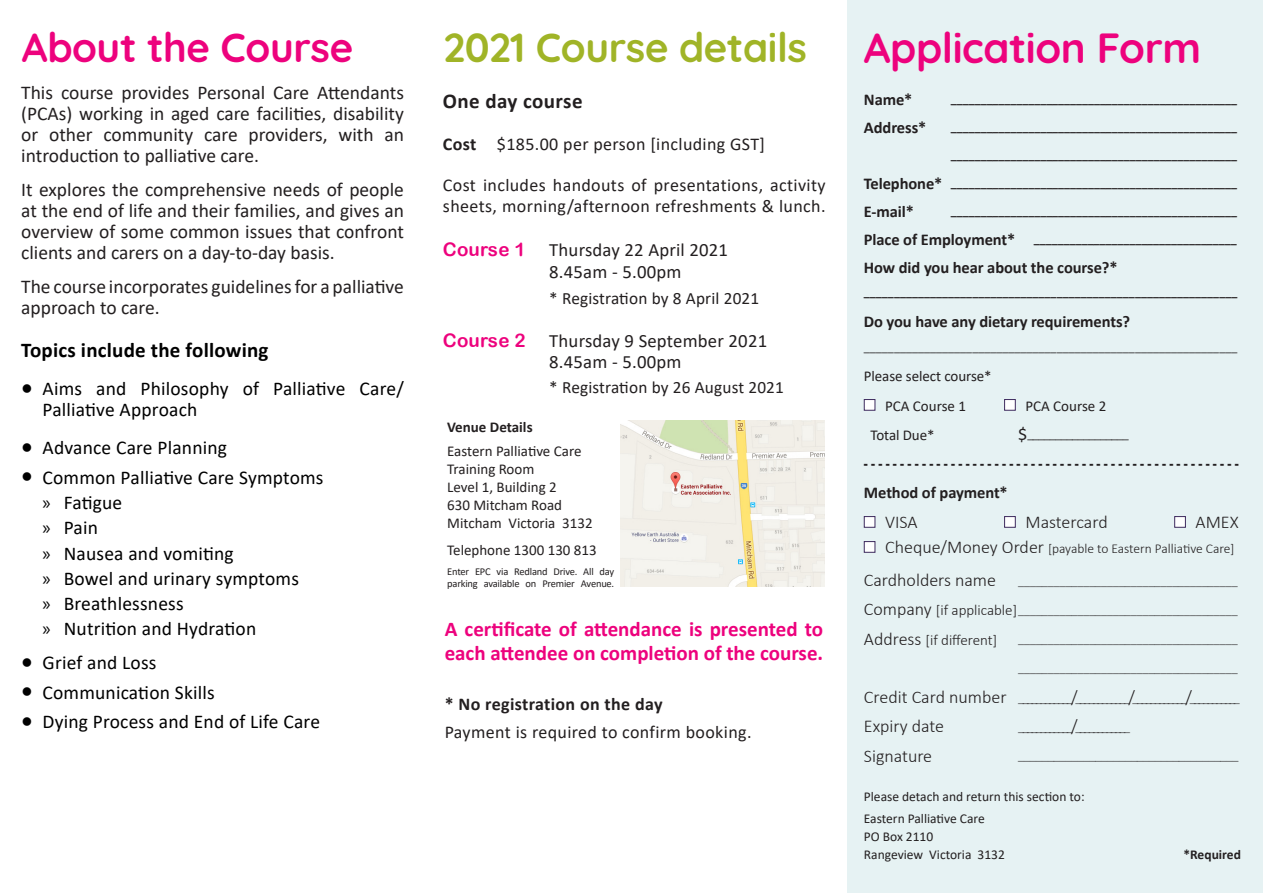
<style>
.page{position:relative;width:1263px;height:893px;background:#fff}
.page>*{position:absolute;margin:0;border:0;box-sizing:border-box;transform-origin:0 0}
.t1{font:700 42px "Quicksand";letter-spacing:-.01em;color:#ed027d}
.t2{font:700 40.5px "Quicksand";letter-spacing:-.01em;color:#a0b427}
.t3{font:700 40.5px "Quicksand";letter-spacing:-.01em;color:#ed027d}
.Ital_Highlight{font:700 21px/24px "Calibri";color:#ed027d}
.Subby{font:700 21px "Calibri";letter-spacing:.01em;color:#000}
.Subby-2{font:700 21px "Calibri";letter-spacing:.02em;color:#231f20}
.body_copy{font:19.5px/21px "Calibri";color:#231f20;text-align:justify}
.Subby-3{font:19.5px/21px "Calibri";letter-spacing:.01em;color:#000}
.body_copy-2{font:19.5px "Calibri";letter-spacing:.01em;color:#000}
.body_copy-3{font:18.75px "Calibri";letter-spacing:.01em;color:#231f20}
.body_copy-4{font:18.75px "Arial Rounded MT Bold";letter-spacing:.01em;color:#ed027d}
.body_copy-5{font:18px/21px "Calibri";letter-spacing:.02em;color:#231f20}
.body_copy-6{font:300 18px "Calibri";color:#231f20}
.Subby-4{font:18px "Calibri";letter-spacing:.02em;color:#231f20}
.Subby-5{font:700 18px "Calibri";letter-spacing:.02em;color:#231f20}
.body_copy-7{font:17.25px "Calibri";letter-spacing:.01em;color:#231f20}
.body_copy-8{font:700 16.5px "Calibri";letter-spacing:-.005em;color:#231f20}
.body_copy-9{font:15px "Calibri";color:#231f20}
.body_copy-10{font:300 15px "Calibri";color:#231f20}
.t4{font:700 15px "Calibri";color:#231f20}
.Ital_Highlight-2{font:13.5px "Calibri";color:#231f20}
.body_copy-11{font:300 13.5px "Calibri";color:#231f20}
.body_copy-12{font:13.5px "Calibri";color:#231f20}
.Ital_Highlight-3{font:700 13.5px "Calibri";color:#231f20}
.body_copy-13{font:700 12px "Calibri";color:#231f20}
.body_copy-14{font:300 12px "Calibri";color:#231f20}
.body_copy-15{font:900 12px "Arial";color:#231f20}
.body_copy-16{font:12px "Calibri";color:#231f20}
.t5{font:10.5px/12px "Calibri";letter-spacing:-.02em;color:#231f20}
.s1{font-family:"Myriad Pro"}
.s2{font-weight:700}
.s3{font-size:16.5px}
.s4{font-size:18px}
.s5{font-size:15px}
</style>
<div class="page">
<div style="left:847px;top:0;width:416px;height:893px;background:#e6f2f3"></div>
<div style="left:864px;top:399px;width:11px;height:12px;background:#fff;border:1px solid #3e2b5e"></div>
<div style="left:1004px;top:399px;width:12px;height:12px;background:#fff;border:1px solid #3e2b5e"></div>
<div style="left:864px;top:516px;width:11px;height:12px;background:#fff;border:1px solid #3e2b5e"></div>
<div style="left:1004px;top:516px;width:12px;height:12px;background:#fff;border:1px solid #3e2b5e"></div>
<div style="left:1174px;top:516px;width:12px;height:12px;background:#fff;border:1px solid #3e2b5e"></div>
<div style="left:864px;top:541px;width:11px;height:12px;background:#fff;border:1px solid #3e2b5e"></div>
<img style="left:621px;top:421px;width:204px;height:166px">
<p class="t3" style="left:22px;top:14px;width:333px">About the Course</p>
<p class="body_copy" style="left:21px;top:82px;width:384px">This course provides Personal Care Attendants (PCAs) working in aged care facilities, disability or other community care providers, with an introduction to palliative care.</p>
<p class="body_copy" style="left:21px;top:179px;width:384px">It explores the comprehensive needs of people at the end of life and their families, and gives an overview of some common issues that confront clients and carers on a day-to-day basis.</p>
<p class="body_copy" style="left:21px;top:275px;width:384px">The course incorporates guidelines for a palliative approach to care.</p>
<p class="Subby" style="left:21px;top:336px;width:249px">Topics include the following</p>
<p class="Subby-3" style="left:43px;top:378px;width:363px;text-indent:-21px">● Aims and Philosophy of Palliative Care/<br>Palliative Approach</p>
<p class="body_copy-2" style="left:21px;top:434px;width:207px">● Advance Care Planning</p>
<p class="body_copy-2" style="left:21px;top:464px;width:304px">● Common Palliative Care Symptoms</p>
<p class="Subby-3" style="left:43px;top:492px;width:81px"><span class="s1">»</span> Fatigue</p>
<p class="Subby-3" style="left:43px;top:517px;width:57px"><span class="s1">»</span> Pain</p>
<p class="Subby-3" style="left:43px;top:542px;width:193px"><span class="s1">»</span> Nausea and vomiting</p>
<p class="Subby-3" style="left:43px;top:567px;width:258px"><span class="s1">»</span> Bowel and urinary symptoms</p>
<p class="Subby-3" style="left:43px;top:593px;width:143px"><span class="s1">»</span> Breathlessness</p>
<p class="Subby-3" style="left:43px;top:618px;width:215px"><span class="s1">»</span> Nutrition and Hydration</p>
<p class="body_copy-2" style="left:21px;top:649px;width:137px">● Grief and Loss</p>
<p class="body_copy-2" style="left:21px;top:679px;width:195px">● Communication Skills</p>
<p class="body_copy-2" style="left:21px;top:708px;width:300px">● Dying Process and End of Life Care</p>
<p class="t2" style="left:443px;top:14px;width:365px">2021 Course details</p>
<p class="Subby-2" style="left:443px;top:86px;width:141px">One day course</p>
<p class="Subby-4" style="left:443px;top:132px;width:324px"><span class="s2">Cost</span> $185.00 per person [including GST]</p>
<p class="body_copy-5" style="left:443px;top:174px;width:384px">Cost includes handouts of presentations, activity sheets, morning/afternoon refreshments &amp; lunch.</p>
<p class="body_copy-4" style="left:443px;top:238px;width:84px">Course 1</p>
<p class="body_copy-3" style="left:549px;top:237px;width:180px">Thursday 22 April 2021</p>
<p class="body_copy-3" style="left:549px;top:259px;width:134px">8.45am - 5.00pm</p>
<p class="body_copy-7" style="left:549px;top:286px;width:211px">* Registration by 8 April 2021</p>
<p class="body_copy-4" style="left:443px;top:329px;width:84px">Course 2</p>
<p class="body_copy-3" style="left:549px;top:327px;width:219px">Thursday 9 September 2021</p>
<p class="body_copy-3" style="left:549px;top:349px;width:134px">8.45am - 5.00pm</p>
<p class="body_copy-7" style="left:549px;top:375px;width:236px">* Registration by 26 August 2021</p>
<p class="t4" style="left:447px;top:416px;width:87px">Venue Details</p>
<p class="body_copy-9" style="left:447px;top:441px;width:136px">Eastern Palliative Care</p>
<p class="body_copy-9" style="left:447px;top:459px;width:89px">Training Room</p>
<p class="body_copy-9" style="left:447px;top:477px;width:111px">Level 1, Building 2</p>
<p class="body_copy-9" style="left:447px;top:495px;width:116px">630 Mitcham Road</p>
<p class="body_copy-9" style="left:447px;top:513px;width:147px">Mitcham Victoria 3132</p>
<p class="body_copy-9" style="left:447px;top:539px;width:151px">Telephone 1300 130 813</p>
<p class="t5" style="left:447px;top:566px;width:169px">Enter EPC via Redland Drive. All day parking available on Premier Avenue.</p>
<p class="Ital_Highlight" style="left:445px;top:616px;width:380px">A certificate of attendance is presented to each attendee on completion of the course.</p>
<p class="Subby-5" style="left:445px;top:692px;width:219px">* No registration on the day</p>
<p class="body_copy-5" style="left:445px;top:721px;width:308px">Payment is required to confirm booking.</p>
<p class="t1" style="left:864px;top:14px;width:339px">Application Form</p>
<p class="body_copy-8" style="left:864px;top:88px;width:50px">Name*</p>
<p class="body_copy-13" style="left:951px;top:91px;width:288px">________________________________________________</p>
<p class="body_copy-8" style="left:864px;top:116px;width:64px">Address*</p>
<p class="body_copy-13" style="left:951px;top:119px;width:288px">________________________________________________</p>
<p class="body_copy-13" style="left:951px;top:147px;width:288px">________________________________________________</p>
<p class="body_copy-13" style="left:864px;top:175px;width:375px"><span class="s3">Telephone*</span> ________________________________________________</p>
<p class="body_copy-8" style="left:864px;top:200px;width:52px">E-mail*</p>
<p class="body_copy-13" style="left:951px;top:203px;width:288px">________________________________________________</p>
<p class="body_copy-13" style="left:864px;top:231px;width:374px"><span class="s3">Place of Employment*</span> __________________________________</p>
<p class="body_copy-8" style="left:864px;top:256px;width:255px">How did you hear about the course?*</p>
<p class="body_copy-13" style="left:864px;top:284px;width:375px">______________________________________________________________</p>
<p class="body_copy-8" style="left:864px;top:310px;width:268px">Do you have any dietary requirements?</p>
<p class="body_copy-16" style="left:864px;top:338px;width:375px">______________________________________________________________</p>
<p class="body_copy-9" style="left:864px;top:366px;width:129px">Please select course*</p>
<p class="body_copy-9" style="left:885px;top:395px;width:82px">PCA Course 1</p>
<p class="body_copy-9" style="left:1025px;top:395px;width:82px">PCA Course 2</p>
<p class="body_copy-9" style="left:870px;top:424px;width:66px">Total Due*</p>
<p class="body_copy-16" style="left:1018px;top:426px;width:112px"><span class="s4">$</span>__________________</p>
<p class="body_copy-15" style="left:864px;top:455px;width:376px">- - - - - - - - - - - - - - - - - - - - - - - - - - - - - - - - - - - - - - - - - - - - - - - - - - - -</p>
<p class="body_copy-8" style="left:864px;top:481px;width:145px">Method of payment*</p>
<p class="body_copy-6" style="left:885px;top:510px;width:34px">VISA</p>
<p class="body_copy-6" style="left:1025px;top:510px;width:84px">Mastercard</p>
<p class="body_copy-6" style="left:1195px;top:510px;width:45px">AMEX</p>
<p class="body_copy-11" style="left:885px;top:540px;width:351px"><span class="s4">Cheque/Money Order</span> [payable to Eastern Palliative Care]</p>
<p class="body_copy-14" style="left:864px;top:573px;width:375px"><span class="s4">Cardholders name</span> _____________________________________</p>
<p class="body_copy-14" style="left:864px;top:602px;width:375px"><span class="s4">Company</span> <span class="s5">[if applicable]</span>_____________________________________</p>
<p class="body_copy-10" style="left:864px;top:630px;width:135px"><span class="s4">Address</span> [if different]</p>
<p class="body_copy-14" style="left:1018px;top:632px;width:221px">_____________________________________</p>
<p class="body_copy-14" style="left:1018px;top:661px;width:221px">_____________________________________</p>
<p class="body_copy-14" style="left:864px;top:690px;width:378px"><span class="s4">Credit Card number</span> ____________<span class="s4">/</span>____________<span class="s4">/</span>____________<span class="s4">/</span>___________</p>
<p class="body_copy-6" style="left:864px;top:715px;width:82px">Expiry date</p>
<p class="body_copy-14" style="left:1018px;top:719px;width:113px">____________<span class="s4">/</span>____________</p>
<p class="body_copy-6" style="left:864px;top:745px;width:70px">Signature</p>
<p class="body_copy-15" style="left:1018px;top:747px;width:222px">_____________________________________</p>
<p class="body_copy-12" style="left:864px;top:787px;width:222px">Please detach and return this section to:</p>
<p class="Ital_Highlight-2" style="left:864px;top:809px;width:122px">Eastern Palliative Care</p>
<p class="Ital_Highlight-2" style="left:864px;top:827px;width:71px">PO Box 2110</p>
<p class="Ital_Highlight-2" style="left:864px;top:845px;width:143px">Rangeview Victoria 3132</p>
<p class="Ital_Highlight-3" style="left:1183px;top:845px;width:59px">*Required</p>
</div>
